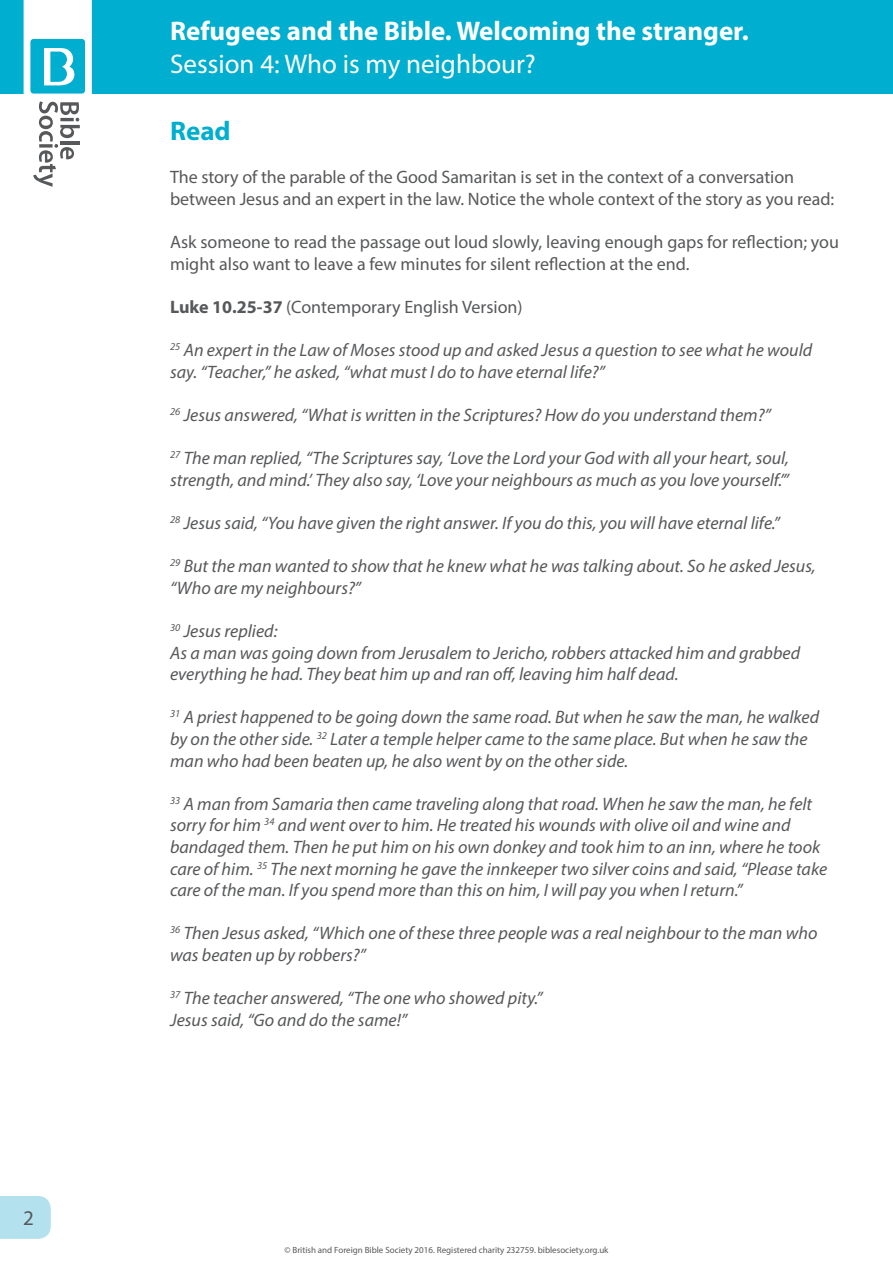
<style>
.page{position:relative;width:893px;height:1263px;background:#fff}
.page>*{position:absolute;margin:0;border:0;box-sizing:border-box;transform-origin:0 0}
.t1{font:700 27px "Myriad Pro";color:#fff}
.t2{font:27px "Myriad Pro";color:#fff}
.t3{font:700 27px "Myriad Pro";color:#00aecf}
.t4{font:21px "Myriad Pro";color:#57585a}
.t5{font:italic 18px/21.6px "Myriad Pro";color:#57585a}
.t6{font:18px/21.6px "Myriad Pro";letter-spacing:-.005em;color:#57585a}
.t7{font:9px "Myriad Pro";color:#57585a}
.s1{font-weight:700}
</style>
<div class="page">
<div style="left:0;top:0;width:892px;height:93px;background:#00aecf"></div>
<svg style="left:24px;top:0;width:68px;height:187px"></svg>
<div style="left:0;top:1196px;width:51px;height:43px;background:#b3e1ed"></div>
<p class="t4" style="left:23px;top:1204px;width:12px">2</p>
<h1 class="t1" style="left:170px;top:14px;width:580px">Refugees and the Bible. Welcoming the stranger.</h1>
<h1 class="t2" style="left:170px;top:47px;width:367px">Session 4: Who is my neighbour?</h1>
<h1 class="t3" style="left:170px;top:113px;width:62px">Read</h1>
<p class="t6" style="left:170px;top:166px;width:666px">The story of the parable of the Good Samaritan is set in the context of a conversation between Jesus and an expert in the law. Notice the whole context of the story as you read:</p>
<p class="t6" style="left:170px;top:231px;width:670px">Ask someone to read the passage out loud slowly, leaving enough gaps for reflection; you might also want to leave a few minutes for silent reflection at the end.</p>
<p class="t6" style="left:170px;top:296px;width:354px"><span class="s1">Luke 10.25-37</span> (Contemporary English Version)</p>
<p class="t5" style="left:170px;top:339px;width:644px"><sup>25</sup> An expert in the Law of Moses stood up and asked Jesus a question to see what he would say. “Teacher,” he asked, “what must I do to have eternal life?”</p>
<p class="t5" style="left:170px;top:404px;width:602px"><sup>26</sup> Jesus answered, “What is written in the Scriptures? How do you understand them?”</p>
<p class="t5" style="left:170px;top:447px;width:621px"><sup>27</sup> The man replied, “The Scriptures say, ‘Love the Lord your God with all your heart, soul, strength, and mind.’ They also say, ‘Love your neighbours as much as you love yourself.’”</p>
<p class="t5" style="left:170px;top:512px;width:611px"><sup>28</sup> Jesus said, “You have given the right answer. If you do this, you will have eternal life.”</p>
<p class="t5" style="left:170px;top:555px;width:647px"><sup>29</sup> But the man wanted to show that he knew what he was talking about. So he asked Jesus, “Who are my neighbours?”</p>
<p class="t5" style="left:170px;top:620px;width:631px"><sup>30</sup> Jesus replied:<br>As a man was going down from Jerusalem to Jericho, robbers attacked him and grabbed everything he had. They beat him up and ran off, leaving him half dead.</p>
<p class="t5" style="left:170px;top:706px;width:651px"><sup>31</sup> A priest happened to be going down the same road. But when he saw the man, he walked by on the other side. <sup>32</sup> Later a temple helper came to the same place. But when he saw the man who had been beaten up, he also went by on the other side.</p>
<p class="t5" style="left:170px;top:793px;width:659px"><sup>33</sup> A man from Samaria then came traveling along that road. When he saw the man, he felt sorry for him <sup>34</sup> and went over to him. He treated his wounds with olive oil and wine and bandaged them. Then he put him on his own donkey and took him to an inn, where he took care of him. <sup>35</sup> The next morning he gave the innkeeper two silver coins and said, “Please take care of the man. If you spend more than this on him, I will pay you when I return.”</p>
<p class="t5" style="left:170px;top:922px;width:649px"><sup>36</sup> Then Jesus asked, “Which one of these three people was a real neighbour to the man who was beaten up by robbers?”</p>
<p class="t5" style="left:170px;top:987px;width:374px"><sup>37</sup> The teacher answered, “The one who showed pity.”<br>Jesus said, “Go and do the same!”</p>
<p class="t7" style="left:284px;top:1244px;width:326px">© British and Foreign Bible Society 2016. Registered charity 232759. biblesociety.org.uk</p>
</div>
